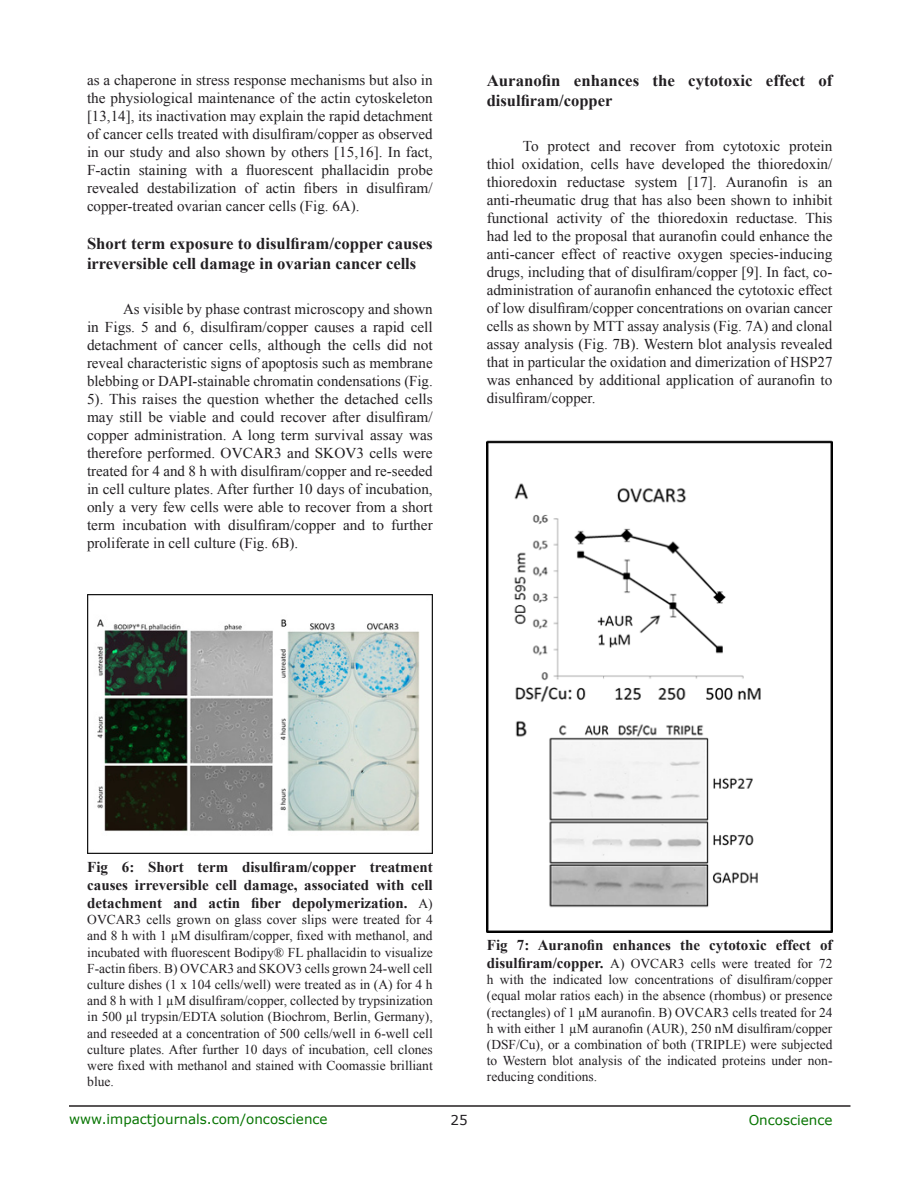
<style>
.page{position:relative;width:918px;height:1188px;background:#fff}
.page>*{position:absolute;margin:0;border:0;box-sizing:border-box;transform-origin:0 0}
.SubHeading{font:700 16.5px/19.8px "Times New Roman";color:#221f22}
.BodyText{font:15px/18px "Times New Roman";color:#221f22;text-align:justify}
.FigureText{font:700 15px/18px "Times New Roman";color:#221f22;text-align:justify}
.FigureText-2{font:13.5px/16.2px "Times New Roman";color:#221f22;text-align:justify}
.t1{font:13.5px "Verdana";color:#067400}
.t2{font:13.5px "Verdana";color:#221f22}
.s1{font-weight:400;font-size:13.5px}
.s2{font-weight:700;font-size:15px}
</style>
<div class="page">
<hr style="left:69px;top:1105px;width:781px;height:2px;background:#231f20">
<img style="left:87px;top:594px;width:345px;height:260px">
<img style="left:487px;top:440px;width:345px;height:492px">
<p class="BodyText" style="left:87px;top:71px;width:347px">as a chaperone in stress response mechanisms but also in the physiological maintenance of the actin cytoskeleton [13,14], its inactivation may explain the rapid detachment of cancer cells treated with disulfiram/copper as observed in our study and also shown by others [15,16]. In fact, F-actin staining with a fluorescent phallacidin probe revealed destabilization of actin fibers in disulfiram/ copper-treated ovarian cancer cells (Fig. 6A).</p>
<p class="SubHeading" style="left:87px;top:233px;width:347px">Short term exposure to disulfiram/copper causes irreversible cell damage in ovarian cancer cells</p>
<p class="BodyText" style="left:87px;top:300px;width:347px;text-indent:36px">As visible by phase contrast microscopy and shown in Figs. 5 and 6, disulfiram/copper causes a rapid cell detachment of cancer cells, although the cells did not reveal characteristic signs of apoptosis such as membrane blebbing or DAPI-stainable chromatin condensations (Fig.<br>5). This raises the question whether the detached cells may still be viable and could recover after disulfiram/ copper administration. A long term survival assay was therefore performed. OVCAR3 and SKOV3 cells were treated for 4 and 8 h with disulfiram/copper and re-seeded in cell culture plates. After further 10 days of incubation, only a very few cells were able to recover from a short term incubation with disulfiram/copper and to further proliferate in cell culture (Fig. 6B).</p>
<p class="SubHeading" style="left:487px;top:70px;width:347px">Auranofin enhances the cytotoxic effect of disulfiram/copper</p>
<p class="BodyText" style="left:487px;top:136px;width:347px;text-indent:36px">To protect and recover from cytotoxic protein thiol oxidation, cells have developed the thioredoxin/ thioredoxin reductase system [17]. Auranofin is an anti-rheumatic drug that has also been shown to inhibit functional activity of the thioredoxin reductase. This had led to the proposal that auranofin could enhance the anti-cancer effect of reactive oxygen species-inducing drugs, including that of disulfiram/copper [9]. In fact, co&shy;administration of auranofin enhanced the cytotoxic effect of low disulfiram/copper concentrations on ovarian cancer cells as shown by MTT assay analysis (Fig. 7A) and clonal assay analysis (Fig. 7B). Western blot analysis revealed that in particular the oxidation and dimerization of HSP27 was enhanced by additional application of auranofin to disulfiram/copper.</p>
<p class="FigureText" style="left:87px;top:858px;width:347px">Fig 6: Short term disulfiram/copper treatment causes irreversible cell damage, associated with cell detachment and actin fiber depolymerization. <span class="s1">A)</span></p>
<p class="FigureText-2" style="left:87px;top:911px;width:347px">OVCAR3 cells grown on glass cover slips were treated for 4 and 8 h with 1 µM disulfiram/copper, fixed with methanol, and incubated with fluorescent Bodipy® FL phallacidin to visualize F-actin fibers. B) OVCAR3 and SKOV3 cells grown 24-well cell culture dishes (1 x 104 cells/well) were treated as in (A) for 4 h and 8 h with 1 µM disulfiram/copper, collected by trypsinization in 500 µl trypsin/EDTA solution (Biochrom, Berlin, Germany), and reseeded at a concentration of 500 cells/well in 6-well cell culture plates. After further 10 days of incubation, cell clones were fixed with methanol and stained with Coomassie brilliant blue.</p>
<p class="FigureText" style="left:487px;top:936px;width:347px">Fig 7: Auranofin enhances the cytotoxic effect of</p>
<p class="FigureText-2" style="left:487px;top:955px;width:347px"><span class="s2">disulfiram/copper.</span> A) OVCAR3 cells were treated for 72 h with the indicated low concentrations of disulfiram/copper (equal molar ratios each) in the absence (rhombus) or presence (rectangles) of 1 µM auranofin. B) OVCAR3 cells treated for 24 h with either 1 µM auranofin (AUR), 250 nM disulfiram/copper (DSF/Cu), or a combination of both (TRIPLE) were subjected to Western blot analysis of the indicated proteins under non&shy;reducing conditions.</p>
<p class="t1" style="left:69px;top:1110px;width:260px">www.impactjournals.com/oncoscience</p>
<p class="t2" style="left:450px;top:1111px;width:19px">25</p>
<p class="t1" style="left:749px;top:1111px;width:85px">Oncoscience</p>
</div>
